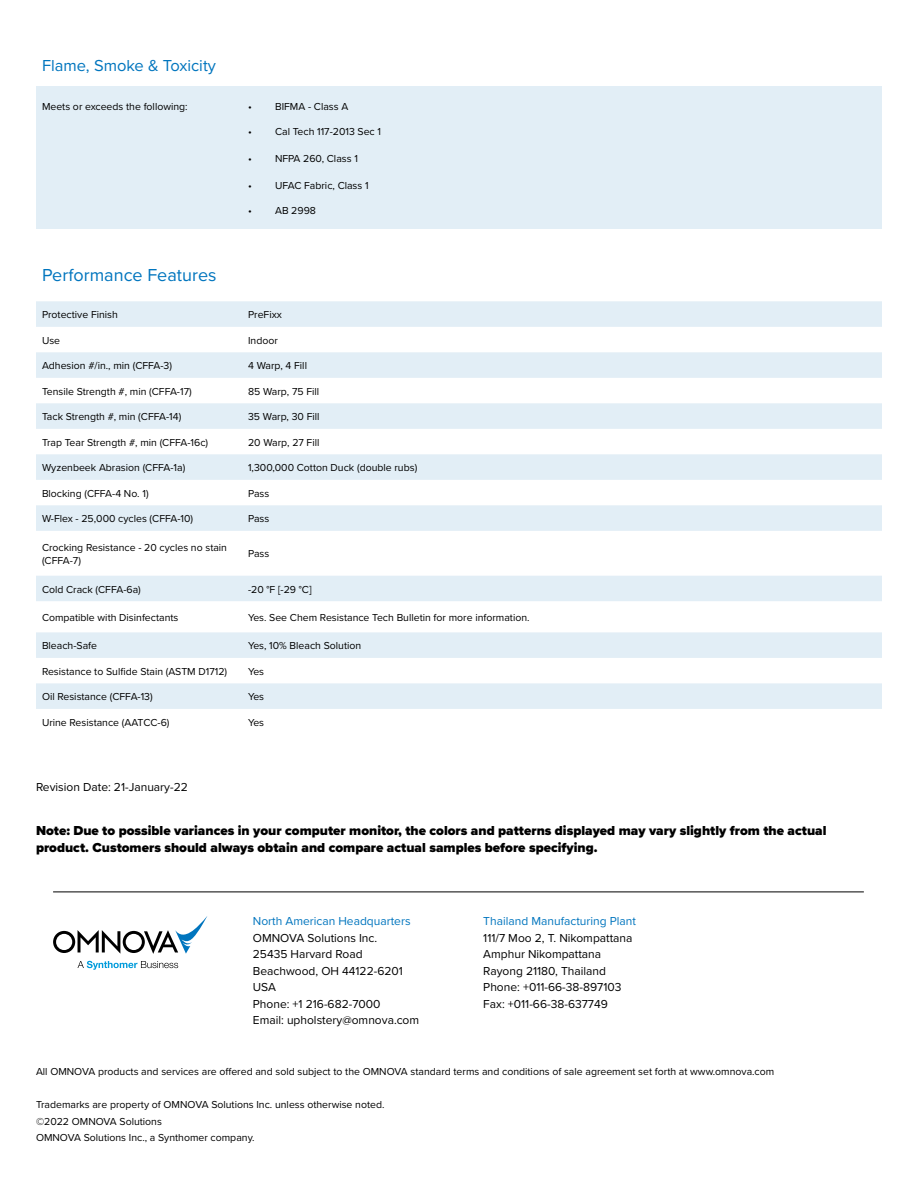
<style>
.page{position:relative;width:918px;height:1188px;background:#fff}
.page>*{position:absolute;margin:0;border:0;box-sizing:border-box;transform-origin:0 0}
.t1{font:18px "Proxima Nova";color:#0075be}
.t2{font:16.5px "Proxima Nova";color:#0075be}
.t3{font:900 13.5px/16.5px "Proxima Nova";color:#000}
.t4{font:12px/16.5px "Proxima Nova";color:#000}
.t5{font:12px "Proxima Nova";color:#0075be}
.t6{font:10.5px/16.5px "Proxima Nova";color:#000}
</style>
<div class="page">
<div style="left:37px;top:86px;width:845px;height:143px;background:#e2eef6"></div>
<svg style="left:36px;top:301px;width:846px;height:408px"></svg>
<svg style="left:53px;top:916px;width:154px;height:38px"></svg>
<svg style="left:78px;top:961px;width:100px;height:9px"></svg>
<hr style="left:53px;top:892px;width:811px;height:1px;background:#000">
<h2 class="t2" style="left:42px;top:53px;width:175px">Flame, Smoke &amp; Toxicity</h2>
<p class="t6" style="left:42px;top:98px;width:147px">Meets or exceeds the following:</p>
<p class="t6" style="left:248px;top:98px;width:102px">• BIFMA - Class A</p>
<p class="t6" style="left:248px;top:123px;width:135px">• Cal Tech 117-2013 Sec 1</p>
<p class="t6" style="left:248px;top:150px;width:111px">• NFPA 260, Class 1</p>
<p class="t6" style="left:248px;top:176px;width:122px">• UFAC Fabric, Class 1</p>
<p class="t6" style="left:248px;top:202px;width:69px">• AB 2998</p>
<h1 class="t1" style="left:42px;top:261px;width:176px">Performance Features</h1>
<p class="t6" style="left:42px;top:306px;width:78px">Protective Finish</p>
<p class="t6" style="left:248px;top:306px;width:35px">PreFixx</p>
<p class="t6" style="left:42px;top:332px;width:20px">Use</p>
<p class="t6" style="left:248px;top:332px;width:31px">Indoor</p>
<p class="t6" style="left:42px;top:357px;width:132px">Adhesion #/in., min (CFFA-3)</p>
<p class="t6" style="left:248px;top:357px;width:60px">4 Warp, 4 Fill</p>
<p class="t6" style="left:42px;top:383px;width:151px">Tensile Strength #, min (CFFA-17)</p>
<p class="t6" style="left:248px;top:383px;width:73px">85 Warp, 75 Fill</p>
<p class="t6" style="left:42px;top:408px;width:141px">Tack Strength #, min (CFFA-14)</p>
<p class="t6" style="left:248px;top:408px;width:73px">35 Warp, 30 Fill</p>
<p class="t6" style="left:42px;top:434px;width:168px">Trap Tear Strength #, min (CFFA-16c)</p>
<p class="t6" style="left:248px;top:434px;width:73px">20 Warp, 27 Fill</p>
<p class="t6" style="left:42px;top:459px;width:145px">Wyzenbeek Abrasion (CFFA-1a)</p>
<p class="t6" style="left:248px;top:459px;width:171px">1,300,000 Cotton Duck (double rubs)</p>
<p class="t6" style="left:42px;top:485px;width:108px">Blocking (CFFA-4 No. 1)</p>
<p class="t6" style="left:248px;top:485px;width:23px">Pass</p>
<p class="t6" style="left:42px;top:510px;width:153px">W-Flex - 25,000 cycles (CFFA-10)</p>
<p class="t6" style="left:248px;top:510px;width:23px">Pass</p>
<p class="t6" style="left:42px;top:541px;width:187px;line-height:12.6px">Crocking Resistance - 20 cycles no stain (CFFA-7)</p>
<p class="t6" style="left:248px;top:545px;width:23px">Pass</p>
<p class="t6" style="left:42px;top:580px;width:100px">Cold Crack (CFFA-6a)</p>
<p class="t6" style="left:248px;top:580px;width:65px">-20 °F [-29 °C]</p>
<p class="t6" style="left:42px;top:609px;width:138px">Compatible with Disinfectants</p>
<p class="t6" style="left:248px;top:609px;width:283px">Yes. See Chem Resistance Tech Bulletin for more information.</p>
<p class="t6" style="left:42px;top:637px;width:57px">Bleach-Safe</p>
<p class="t6" style="left:248px;top:637px;width:115px">Yes, 10% Bleach Solution</p>
<p class="t6" style="left:42px;top:663px;width:187px">Resistance to Sulfide Stain (ASTM D1712)</p>
<p class="t6" style="left:248px;top:663px;width:18px">Yes</p>
<p class="t6" style="left:42px;top:688px;width:112px">Oil Resistance (CFFA-13)</p>
<p class="t6" style="left:248px;top:688px;width:18px">Yes</p>
<p class="t6" style="left:42px;top:714px;width:129px">Urine Resistance (AATCC-6)</p>
<p class="t6" style="left:248px;top:714px;width:18px">Yes</p>
<p class="t4" style="left:36px;top:778px;width:153px">Revision Date: 21-January-22</p>
<p class="t3" style="left:36px;top:822px;width:792px">Note: Due to possible variances in your computer monitor, the colors and patterns displayed may vary slightly from the actual product. Customers should always obtain and compare actual samples before specifying.</p>
<p class="t5" style="left:253px;top:912px;width:159px">North American Headquarters</p>
<p class="t4" style="left:253px;top:929px;width:168px">OMNOVA Solutions Inc.<br>25435 Harvard Road<br>Beachwood, OH 44122-6201<br>USA<br>Phone: +1 216-682-7000<br>Email: upholstery@omnova.com</p>
<p class="t5" style="left:483px;top:912px;width:154px">Thailand Manufacturing Plant</p>
<p class="t4" style="left:483px;top:929px;width:151px">111/7 Moo 2, T. Nikompattana<br>Amphur Nikompattana<br>Rayong 21180, Thailand<br>Phone: +011-66-38-897103<br>Fax: +011-66-38-637749</p>
<p class="t6" style="left:36px;top:1063px;width:740px">All OMNOVA products and services are offered and sold subject to the OMNOVA standard terms and conditions of sale agreement set forth at www.omnova.com</p>
<p class="t6" style="left:36px;top:1096px;width:350px">Trademarks are property of OMNOVA Solutions Inc. unless otherwise noted. ©2022 OMNOVA Solutions<br>OMNOVA Solutions Inc., a Synthomer company.</p>
</div>
